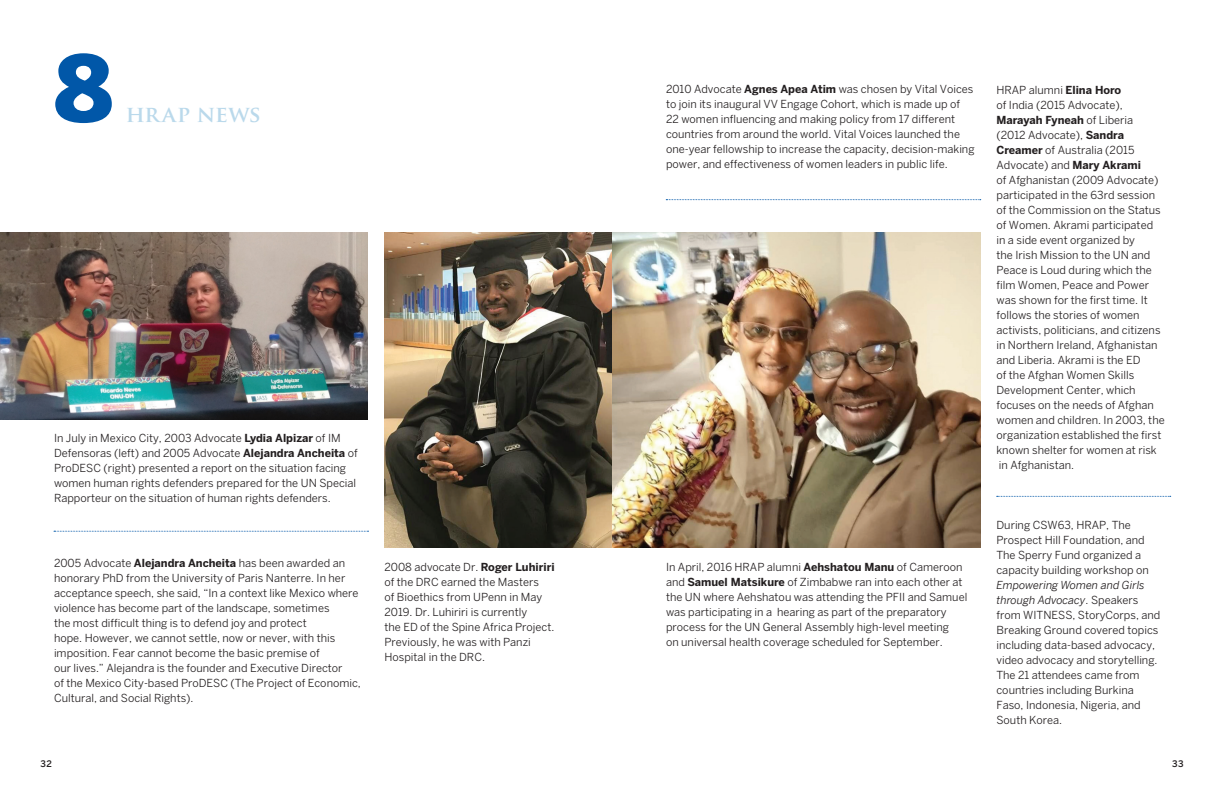
<style>
.page{position:relative;width:1224px;height:792px;background:#fff}
.page>*{position:absolute;margin:0;border:0;box-sizing:border-box;transform-origin:0 0}
.Paragraph_Style_3{font:900 90.9px "Benton Sans";color:#0157a8}
.t1{font:700 22.1px "Trajan Pro";letter-spacing:.005em;color:#bad9eb}
._6_NEWS_BODY{font:11px/15px "Benton Sans";color:#231f20}
.t2{font:500 9px "Benton Sans";color:#231f20}
.s1{font-weight:700}
.s2{font-style:italic}
</style>
<div class="page">
<img style="left:384px;top:232px;width:228px;height:316px">
<img style="left:0;top:232px;width:368px;height:187px">
<img style="left:612px;top:232px;width:368px;height:316px">
<svg style="left:54px;top:531px;width:315px;height:1px"></svg>
<svg style="left:666px;top:199px;width:315px;height:1px"></svg>
<svg style="left:997px;top:496px;width:174px;height:1px"></svg>
<p class="Paragraph_Style_3" style="left:54px;top:34px;width:61px">8</p>
<p class="t1" style="left:126px;top:100px;width:137px">HRAP NEWS</p>
<p class="_6_NEWS_BODY" style="left:54px;top:430px;width:305px">In July in Mexico City, 2003 Advocate <span class="s1">Lydia Alpizar</span> of IM Defensoras (left) and 2005 Advocate <span class="s1">Alejandra Ancheita</span> of ProDESC (right) presented a report on the situation facing women human rights defenders prepared for the UN Special Rapporteur on the situation of human rights defenders.</p>
<p class="_6_NEWS_BODY" style="left:54px;top:555px;width:308px">2005 Advocate <span class="s1">Alejandra Ancheita</span> has been awarded an honorary PhD from the University of Paris Nanterre. In her acceptance speech, she said, “In a context like Mexico where violence has become part of the landscape, sometimes<br>the most difficult thing is to defend joy and protect<br>hope. However, we cannot settle, now or never, with this imposition. Fear cannot become the basic premise of<br>our lives.” Alejandra is the founder and Executive Director<br>of the Mexico City-based ProDESC (The Project of Economic, Cultural, and Social Rights).</p>
<p class="_6_NEWS_BODY" style="left:384px;top:559px;width:172px">2008 advocate Dr. <span class="s1">Roger Luhiriri </span>of the DRC earned the Masters<br>of Bioethics from UPenn in May<br>2019. Dr. Luhiriri is currently<br>the ED of the Spine Africa Project.<br>Previously, he was with Panzi<br>Hospital in the DRC.</p>
<p class="_6_NEWS_BODY" style="left:666px;top:81px;width:310px">2010 Advocate <span class="s1">Agnes Apea Atim</span> was chosen by Vital Voices to join its inaugural VV Engage Cohort, which is made up of 22 women influencing and making policy from 17 different countries from around the world. Vital Voices launched the one-year fellowship to increase the capacity, decision-making power, and effectiveness of women leaders in public life.</p>
<p class="_6_NEWS_BODY" style="left:666px;top:559px;width:303px">In April, 2016 HRAP alumni <span class="s1">Aehshatou Manu</span> of Cameroon and <span class="s1">Samuel Matsikure</span> of Zimbabwe ran into each other at the UN where Aehshatou was attending the PFII and Samuel was participating in a hearing as part of the preparatory process for the UN General Assembly high-level meeting<br>on universal health coverage scheduled for September.</p>
<p class="_6_NEWS_BODY" style="left:996px;top:83px;width:170px">HRAP alumni <span class="s1">Elina Horo<br></span>of India (2015 Advocate),<br><span class="s1">Marayah Fyneah</span> of Liberia (2012 Advocate), <span class="s1">Sandra<br>Creamer</span> of Australia (2015<br>Advocate) and <span class="s1">Mary Akrami<br></span>of Afghanistan (2009 Advocate) participated in the 63rd session of the Commission on the Status of Women. Akrami participated in a side event organized by<br>the Irish Mission to the UN and<br>Peace is Loud during which the film Women, Peace and Power was shown for the first time. It follows the stories of women activists, politicians, and citizens in Northern Ireland, Afghanistan and Liberia. Akrami is the ED<br>of the Afghan Women Skills<br>Development Center, which focuses on the needs of Afghan women and children. In 2003, the organization established the first known shelter for women at risk in Afghanistan.</p>
<p class="_6_NEWS_BODY" style="left:996px;top:518px;width:165px">During CSW63, HRAP, The<br>Prospect Hill Foundation, and<br>The Sperry Fund organized a capacity building workshop on<br><span class="s2">Empowering Women and Girls through Advocacy</span>. Speakers from WITNESS, StoryCorps, and<br>Breaking Ground covered topics including data-based advocacy, video advocacy and storytelling.<br>The 21 attendees came from countries including Burkina<br>Faso, Indonesia, Nigeria, and<br>South Korea.</p>
<p class="t2" style="left:40px;top:758px;width:13px">32</p>
<p class="t2" style="left:1172px;top:758px;width:13px">33</p>
</div>
